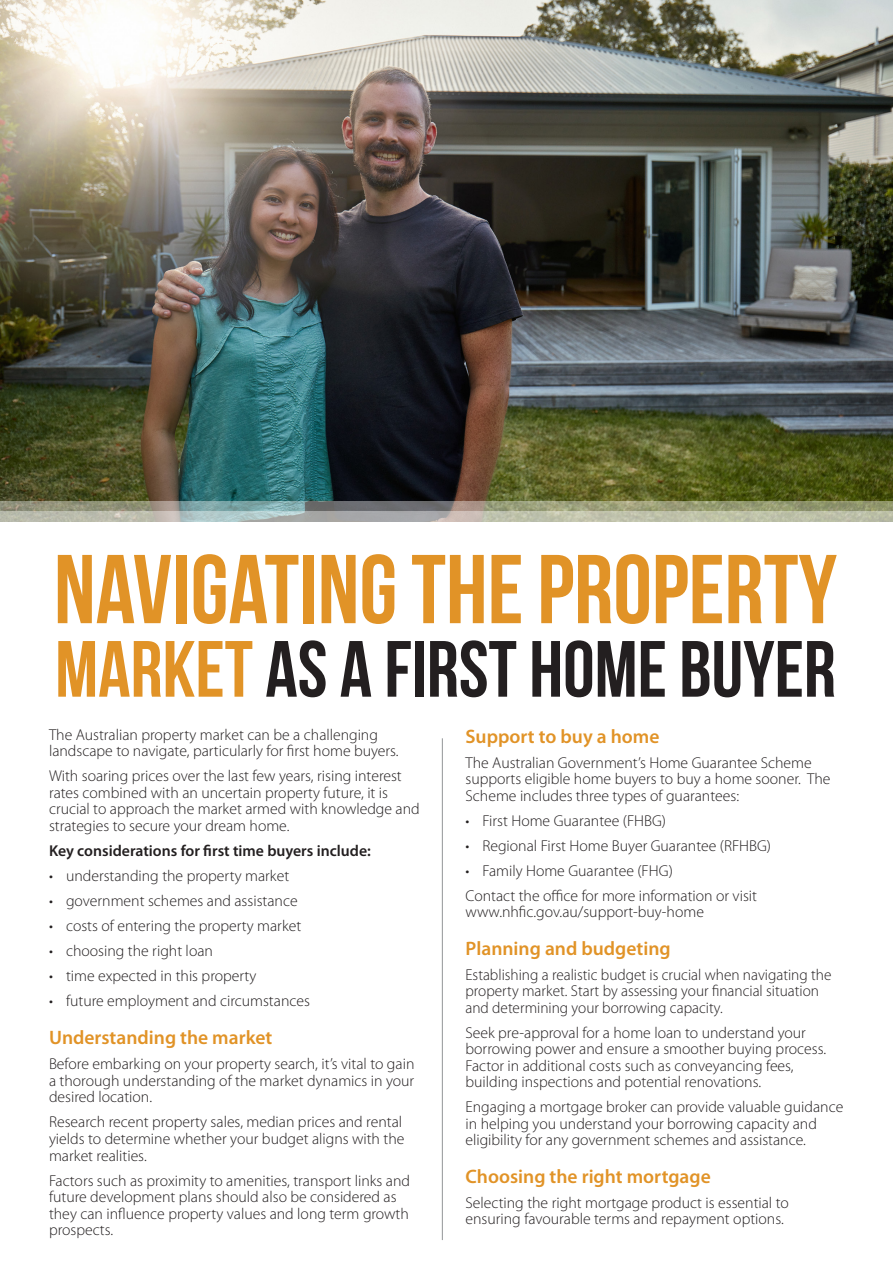
<style>
.page{position:relative;width:893px;height:1263px;background:#fff}
.page>*{position:absolute;margin:0;border:0;box-sizing:border-box;transform-origin:0 0}
.Body_copy___Sub-Head{font:97.5px "Bebas Neue";color:#e19327}
.Body_copy___Sub-Head-2{font:79.5px "Bebas Neue";color:#231f20}
.Body_copy{font:600 19.5px "Myriad Pro";color:#e19327}
.Body_copy-2{font:300 15.75px/16.5px "Myriad Pro";color:#231f20}
.Body_copy-3{font:600 15.75px "Myriad Pro";color:#231f20}
.s1{color:#e19327}
</style>
<div class="page">
<img style="left:0;top:0;width:893px;height:501px">
<hr style="left:442px;top:738px;width:1px;height:502px;background:#939598">
<svg style="left:0;top:501px;width:893px;height:11px;background:#919782"></svg>
<svg style="left:0;top:512px;width:893px;height:10px;background:#b9bcaf"></svg>
<p class="Body_copy___Sub-Head" style="left:54px;top:536px;width:785px">NAVIGATING THE PROPERTY</p>
<p class="Body_copy___Sub-Head-2" style="left:55px;top:626px;width:782px"><span class="s1">MARKET</span> AS A FIRST HOME BUYER</p>
<p class="Body_copy-2" style="left:49px;top:727px;width:351px">The Australian property market can be a challenging landscape to navigate, particularly for first home buyers.</p>
<p class="Body_copy-2" style="left:49px;top:768px;width:372px">With soaring prices over the last few years, rising interest rates combined with an uncertain property future, it is crucial to approach the market armed with knowledge and strategies to secure your dream home.</p>
<p class="Body_copy-3" style="left:49px;top:842px;width:323px">Key considerations for first time buyers include:</p>
<p class="Body_copy-2" style="left:49px;top:868px;width:242px">• understanding the property market</p>
<p class="Body_copy-2" style="left:49px;top:893px;width:250px">• government schemes and assistance</p>
<p class="Body_copy-2" style="left:49px;top:918px;width:254px">• costs of entering the property market</p>
<p class="Body_copy-2" style="left:49px;top:943px;width:165px">• choosing the right loan</p>
<p class="Body_copy-2" style="left:49px;top:968px;width:209px">• time expected in this property</p>
<p class="Body_copy-2" style="left:49px;top:993px;width:262px">• future employment and circumstances</p>
<p class="Body_copy" style="left:49px;top:1027px;width:225px">Understanding the market</p>
<p class="Body_copy-2" style="left:49px;top:1056px;width:367px;text-align:justify">Before embarking on your property search, it’s vital to gain a thorough understanding of the market dynamics in your desired location.</p>
<p class="Body_copy-2" style="left:49px;top:1114px;width:357px">Research recent property sales, median prices and rental yields to determine whether your budget aligns with the market realities.</p>
<p class="Body_copy-2" style="left:49px;top:1172px;width:363px">Factors such as proximity to amenities, transport links and future development plans should also be considered as they can influence property values and long term growth prospects.</p>
<p class="Body_copy" style="left:465px;top:725px;width:196px">Support to buy a home</p>
<p class="Body_copy-2" style="left:465px;top:754px;width:367px">The Australian Government’s Home Guarantee Scheme supports eligible home buyers to buy a home sooner. The<br>Scheme includes three types of guarantees:</p>
<p class="Body_copy-2" style="left:465px;top:812px;width:202px">• First Home Guarantee (FHBG)</p>
<p class="Body_copy-2" style="left:465px;top:837px;width:307px">• Regional First Home Buyer Guarantee (RFHBG)</p>
<p class="Body_copy-2" style="left:465px;top:862px;width:209px">• Family Home Guarantee (FHG)</p>
<p class="Body_copy-2" style="left:465px;top:887px;width:293px">Contact the office for more information or visit www.nhfic.gov.au/support-buy-home</p>
<p class="Body_copy" style="left:465px;top:937px;width:207px">Planning and budgeting</p>
<p class="Body_copy-2" style="left:465px;top:966px;width:367px">Establishing a realistic budget is crucial when navigating the property market. Start by assessing your financial situation and determining your borrowing capacity.</p>
<p class="Body_copy-2" style="left:465px;top:1024px;width:362px">Seek pre-approval for a home loan to understand your borrowing power and ensure a smoother buying process.<br>Factor in additional costs such as conveyancing fees, building inspections and potential renovations.</p>
<p class="Body_copy-2" style="left:465px;top:1099px;width:379px">Engaging a mortgage broker can provide valuable guidance in helping you understand your borrowing capacity and eligibility for any government schemes and assistance.</p>
<p class="Body_copy" style="left:465px;top:1165px;width:247px">Choosing the right mortgage</p>
<p class="Body_copy-2" style="left:465px;top:1194px;width:325px">Selecting the right mortgage product is essential to ensuring favourable terms and repayment options.</p>
</div>
